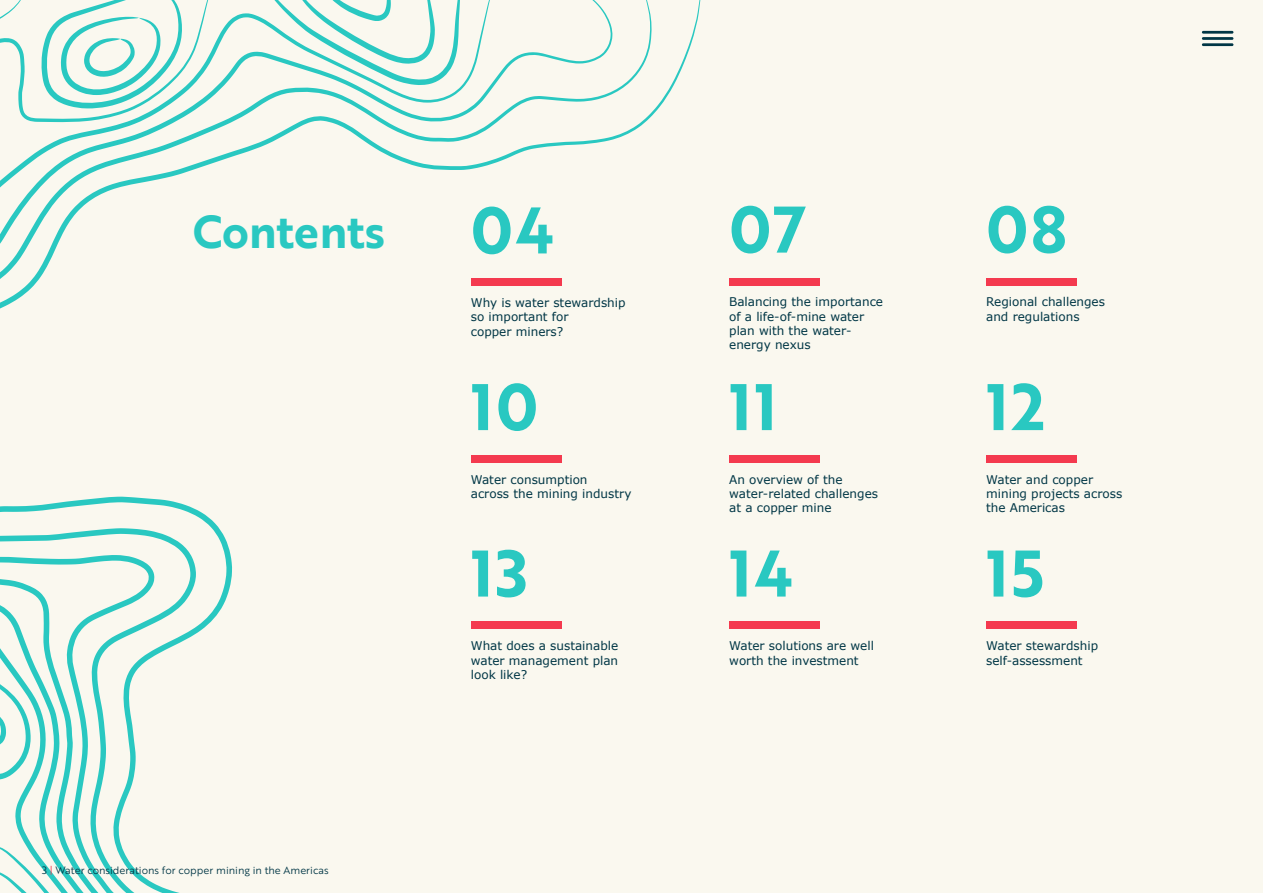
<style>
.page{position:relative;width:1263px;height:893px;background:#faf8ef}
.page>*{position:absolute;margin:0;border:0;box-sizing:border-box;transform-origin:0 0}
.t1{font:700 63.9px "Brother 1816";letter-spacing:.04em;color:#29c8c1}
.t2{font:700 45px "Brother 1816";color:#29c8c1}
.t3{font:12px/14.4px "Verdana";color:#003645}
.t4{font:10.35px "Brother 1816";color:#003645}
.s1{color:#f43a4f}
</style>
<div class="page">
<hr style="left:1202px;top:31px;width:31px;height:3px;background:#003645">
<hr style="left:1202px;top:37px;width:31px;height:3px;background:#003645">
<hr style="left:1202px;top:43px;width:31px;height:3px;background:#003645">
<svg style="left:31px;top:0;width:713px;height:618px"></svg>
<svg style="left:15px;top:618px;width:199px;height:275px"></svg>
<svg style="left:264px;top:0;width:197px;height:85px"></svg>
<svg style="left:41px;top:0;width:142px;height:109px"></svg>
<svg style="left:0;top:844px;width:98px;height:49px"></svg>
<svg style="left:0;top:0;width:31px;height:780px"></svg>
<div style="left:471px;top:278px;width:91px;height:8px;background:#f43a4f"></div>
<div style="left:471px;top:455px;width:91px;height:7px;background:#f43a4f"></div>
<div style="left:471px;top:621px;width:91px;height:8px;background:#f43a4f"></div>
<div style="left:729px;top:278px;width:91px;height:8px;background:#f43a4f"></div>
<div style="left:729px;top:455px;width:91px;height:7px;background:#f43a4f"></div>
<div style="left:729px;top:621px;width:91px;height:8px;background:#f43a4f"></div>
<div style="left:986px;top:278px;width:91px;height:8px;background:#f43a4f"></div>
<div style="left:986px;top:455px;width:91px;height:7px;background:#f43a4f"></div>
<div style="left:986px;top:621px;width:91px;height:8px;background:#f43a4f"></div>
<h2 class="t2" style="left:193px;top:198px;width:194px">Contents</h2>
<h1 class="t1" style="left:471px;top:182px;width:85px">04</h1>
<p class="t3" style="left:471px;top:296px;width:156px">Why is water stewardship so important for<br>copper miners?</p>
<h1 class="t1" style="left:471px;top:359px;width:69px">10</h1>
<p class="t3" style="left:471px;top:472px;width:162px">Water consumption<br>across the mining industry</p>
<h1 class="t1" style="left:471px;top:525px;width:58px">13</h1>
<p class="t4" style="left:42px;top:863px;width:288px">3 <span class="s1">|</span> Water considerations for copper mining in the Americas</p>
<p class="t3" style="left:471px;top:639px;width:149px;text-align:justify">What does a sustainable water management plan look like?</p>
<h1 class="t1" style="left:729px;top:181px;width:78px">07</h1>
<p class="t3" style="left:729px;top:295px;width:155px">Balancing the importance of a life-of-mine water plan with the water&shy;energy nexus</p>
<h1 class="t1" style="left:729px;top:359px;width:49px">11</h1>
<p class="t3" style="left:729px;top:472px;width:150px">An overview of the water-related challenges at a copper mine</p>
<h1 class="t1" style="left:729px;top:525px;width:65px">14</h1>
<p class="t3" style="left:729px;top:639px;width:146px">Water solutions are well worth the investment</p>
<h1 class="t1" style="left:986px;top:181px;width:82px">08</h1>
<p class="t3" style="left:986px;top:295px;width:120px">Regional challenges and regulations</p>
<h1 class="t1" style="left:986px;top:359px;width:60px">12</h1>
<p class="t3" style="left:986px;top:472px;width:138px">Water and copper mining projects across the Americas</p>
<h1 class="t1" style="left:986px;top:525px;width:59px">15</h1>
<p class="t3" style="left:986px;top:639px;width:113px">Water stewardship self-assessment</p>
</div>
